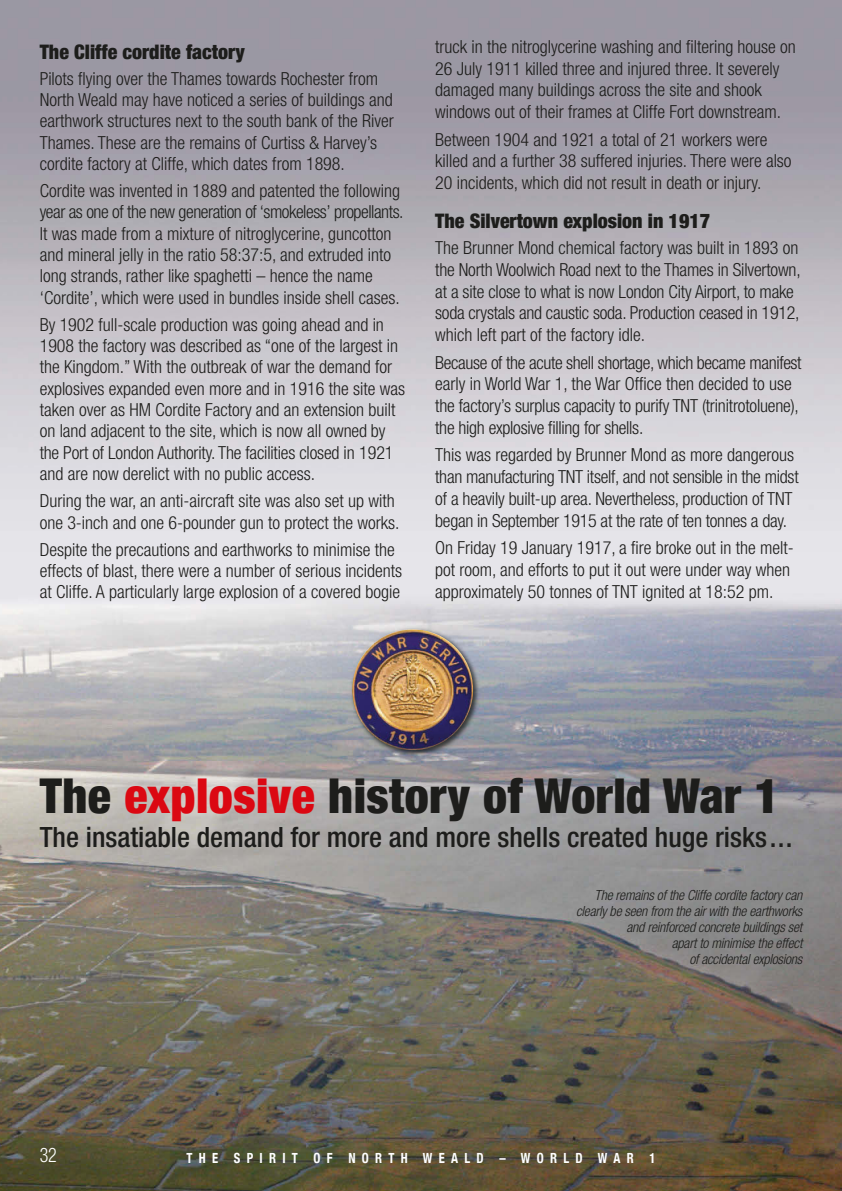
<style>
.page{position:relative;width:842px;height:1191px;background:#fff}
.page>*{position:absolute;margin:0;border:0;box-sizing:border-box;transform-origin:0 0}
.t1{font:900 condensed 48px "Helvetica Neue";letter-spacing:.01em;color:#1d1d1b}
.t2{font:500 condensed 28px "Helvetica Neue";color:#1d1d1b}
.t3{font:900 condensed 20px "Helvetica Neue";color:#1d1d1b}
.t4{font:300 condensed 20px "Helvetica Neue";color:#fff;scale:.9 1}
.t5{font:300 condensed 18px/21.4px "Helvetica Neue";color:#1d1d1b}
.t6{font:italic 300 condensed 14px/16px "Helvetica Neue";letter-spacing:-.015em;color:#1d1d1b;text-align:right}
.t7{font:700 condensed 14px "Helvetica Neue";letter-spacing:.5em;color:#fff;scale:.9 1}
.s1{color:#db0812}
</style>
<div class="page">
<img style="left:0;top:0;width:842px;height:1190px">
<img style="left:345px;top:622px;width:141px;height:140px">
<img style="left:352px;top:629px;width:121px;height:121px;border-radius:50%">
<p class="t3" style="left:40px;top:40px;width:207px">The Cliffe cordite factory</p>
<p class="t5" style="left:40px;top:69px;width:356px">Pilots flying over the Thames towards Rochester from North Weald may have noticed a series of buildings and earthwork structures next to the south bank of the River Thames. These are the remains of Curtiss &amp; Harvey’s cordite factory at Cliffe, which dates from 1898.</p>
<p class="t5" style="left:40px;top:181px;width:365px">Cordite was invented in 1889 and patented the following year as one of the new generation of ‘smokeless’ propellants.<br>It was made from a mixture of nitroglycerine, guncotton and mineral jelly in the ratio 58:37:5, and extruded into long strands, rather like spaghetti – hence the name ‘Cordite’, which were used in bundles inside shell cases.</p>
<p class="t5" style="left:40px;top:315px;width:367px">By 1902 full-scale production was going ahead and in 1908 the factory was described as “one of the largest in the Kingdom.” With the outbreak of war the demand for explosives expanded even more and in 1916 the site was taken over as HM Cordite Factory and an extension built on land adjacent to the site, which is now all owned by the Port of London Authority. The facilities closed in 1921 and are now derelict with no public access.</p>
<p class="t5" style="left:40px;top:491px;width:361px">During the war, an anti-aircraft site was also set up with one 3-inch and one 6-pounder gun to protect the works.</p>
<p class="t5" style="left:40px;top:540px;width:364px">Despite the precautions and earthworks to minimise the effects of blast, there were a number of serious incidents at Cliffe. A particularly large explosion of a covered bogie</p>
<p class="t5" style="left:435px;top:37px;width:362px">truck in the nitroglycerine washing and filtering house on 26 July 1911 killed three and injured three. It severely damaged many buildings across the site and shook windows out of their frames at Cliffe Fort downstream.</p>
<p class="t5" style="left:435px;top:130px;width:358px">Between 1904 and 1921 a total of 21 workers were killed and a further 38 suffered injuries. There were also<br>20 incidents, which did not result in death or injury.</p>
<p class="t3" style="left:435px;top:208px;width:276px">The Silvertown explosion in 1917</p>
<p class="t5" style="left:435px;top:238px;width:367px">The Brunner Mond chemical factory was built in 1893 on the North Woolwich Road next to the Thames in Silvertown, at a site close to what is now London City Airport, to make soda crystals and caustic soda. Production ceased in 1912, which left part of the factory idle.</p>
<p class="t5" style="left:435px;top:353px;width:368px">Because of the acute shell shortage, which became manifest early in World War 1, the War Office then decided to use the factory’s surplus capacity to purify TNT (trinitrotoluene), the high explosive filling for shells.</p>
<p class="t5" style="left:435px;top:446px;width:365px">This was regarded by Brunner Mond as more dangerous than manufacturing TNT itself, and not sensible in the midst of a heavily built-up area. Nevertheless, production of TNT began in September 1915 at the rate of ten tonnes a day.</p>
<p class="t5" style="left:435px;top:538px;width:360px">On Friday 19 January 1917, a fire broke out in the melt&shy;pot room, and efforts to put it out were under way when approximately 50 tonnes of TNT ignited at 18:52 pm.</p>
<p class="t1" style="left:40px;top:766px;width:741px">The <span class="s1">explosive</span> history of World War 1</p>
<p class="t2" style="left:40px;top:827px;width:754px">The insatiable demand for more and more shells created huge risks...</p>
<p class="t6" style="left:576px;top:888px;width:230px">The remainsof the Cliffe cordite factory can clearly be seen from the airwith the earthworks and reinforced concrete buildingsset<br>apartto minimise the effect<br>of accidentalexplosions</p>
<p class="t4" style="left:40px;top:1147px;width:20px">32</p>
<p class="t7" style="left:186px;top:1149px;width:523px">THE SPIRIT OF NORTH WEALD – WORLD WAR 1</p>
</div>
